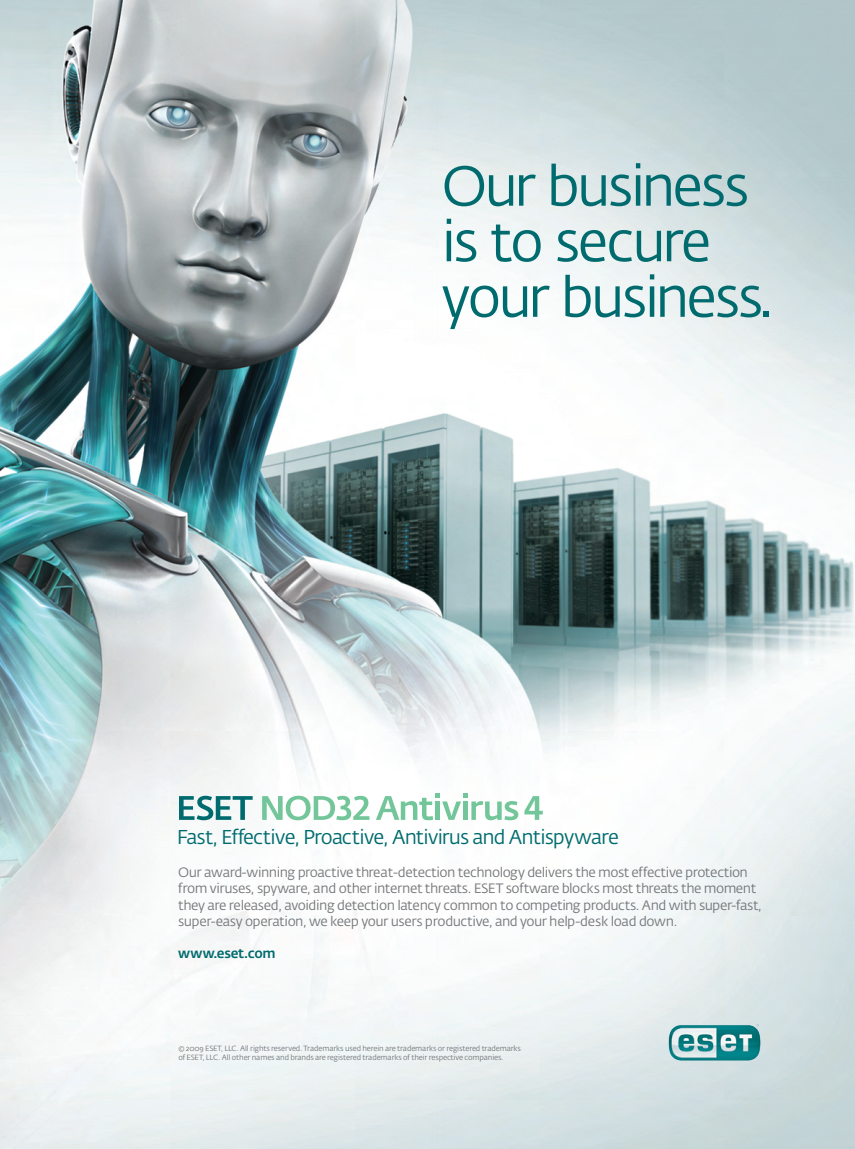
<style>
.page{position:relative;width:855px;height:1149px;background:#fff}
.page>*{position:absolute;margin:0;border:0;box-sizing:border-box;transform-origin:0 0}
.t1{font:55.8px/55.5px "Fedra Sans CE";letter-spacing:-.055em;color:#006b6e}
.t2{font:19.8px "Fedra Sans Alt Pro";letter-spacing:-.04em;color:#006b6e}
.t3{font:13.5px/16.4px "Fedra Sans Alt Pro";letter-spacing:-.035em;color:#76787b}
.t4{font:500 13.5px "Fedra Sans Alt Pro";letter-spacing:-.02em;color:#006b6e}
.t5{font:7.5px/8.7px "Fedra Sans Alt Pro";letter-spacing:-.02em;color:#76787b}
</style>
<div class="page">
<img style="left:0;top:0;width:854px;height:1148px">
<svg style="left:179px;top:795px;width:73px;height:25px"></svg>
<svg style="left:262px;top:795px;width:107px;height:25px"></svg>
<svg style="left:375px;top:793px;width:143px;height:27px"></svg>
<svg style="left:524px;top:796px;width:18px;height:23px"></svg>
<img style="left:667px;top:1023px;width:94px;height:37px">
<svg style="left:0;top:0;width:3px;height:8px"></svg>
<svg style="left:851px;top:0;width:4px;height:8px"></svg>
<h1 class="t1" style="left:441px;top:159px;width:335px">Our business is to secure your business.</h1>
<h2 class="t2" style="left:177px;top:824px;width:443px">Fast, Effective, Proactive, Antivirus and Antispyware</h2>
<p class="t3" style="left:178px;top:864px;width:585px">Our award-winning proactive threat-detection technology delivers the most effective protection from viruses, spyware, and other internet threats. ESET software blocks most threats the moment they are released, avoiding detection latency common to competing products. And with super-fast, super-easy operation, we keep your users productive, and your help-desk load down.</p>
<p class="t4" style="left:178px;top:945px;width:99px">www.eset.com</p>
<p class="t5" style="left:178px;top:1043px;width:344px">© 2009 ESET, LLC. All rights reserved. Trademarks used herein are trademarks or registered trademarks of ESET, LLC. All other names and brands are registered trademarks of their respective companies.</p>
</div>
